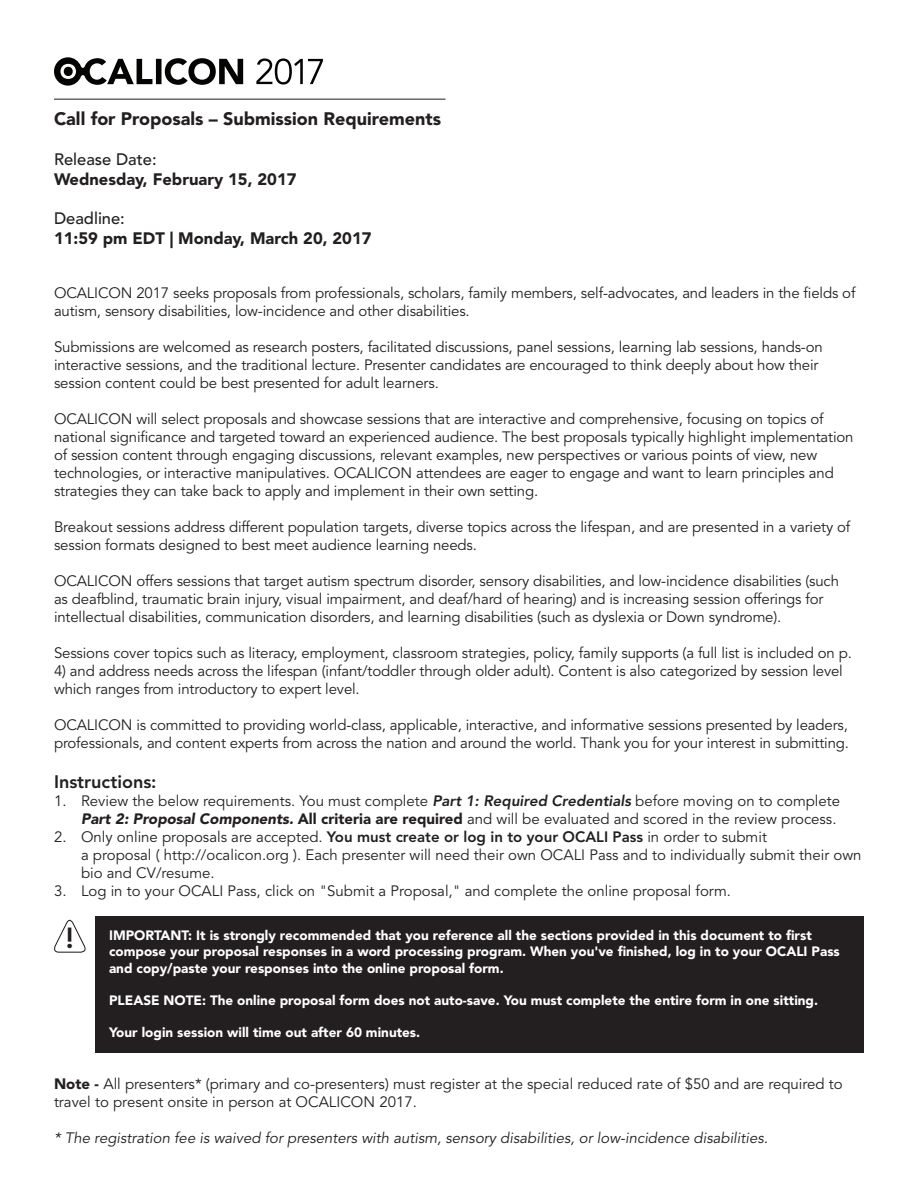
<style>
.page{position:relative;width:918px;height:1188px;background:#fff}
.page>*{position:absolute;margin:0;border:0;box-sizing:border-box;transform-origin:0 0}
.t1{font:900 18px "Avenir LT Std";color:#231f20}
.t2{font:800 18px "Avenir LT Std";color:#231f20}
.t3{font:900 16.5px "Avenir LT Std";color:#231f20}
.t4{font:500 16.5px "Avenir LT Std";color:#231f20}
.t5{font:15px/18px "Avenir LT Std";letter-spacing:-.01em;color:#231f20}
.t6{font:15px/18px "Avenir";color:#231f20}
.t7{font:italic 15px "Avenir";color:#231f20}
.t8{font:900 13.5px/16.2px "Avenir LT Std";color:#fff}
.s1{font-weight:800;font-style:italic}
.s2{font-weight:900;font-style:italic}
.s3{font-weight:900}
.s4{font-weight:800}
.s5{font-weight:800;font-size:28.8px;color:#231f20}
</style>
<div class="page">
<hr style="left:54px;top:99px;width:392px;height:1px;background:#231f20">
<svg style="left:54px;top:57px;width:189px;height:29px"></svg>
<svg style="left:256px;top:58px;width:67px;height:27px"></svg>
<svg style="left:54px;top:919px;width:32px;height:34px"></svg>
<div style="left:96px;top:917px;width:768px;height:136px;background:#231f20"></div>
<p class="t1" style="left:54px;top:108px;width:389px">Call for Proposals – Submission Requirements</p>
<p class="t4" style="left:54px;top:150px;width:104px">Release Date:</p>
<p class="t3" style="left:54px;top:169px;width:244px">Wednesday, February 15, 2017</p>
<p class="t4" style="left:54px;top:209px;width:72px">Deadline:</p>
<p class="t3" style="left:54px;top:228px;width:319px">11:59 pm EDT | Monday, March 20, 2017</p>
<p class="t5" style="left:54px;top:284px;width:803px">OCALICON 2017 seeks proposals from professionals, scholars, family members, self-advocates, and leaders in the fields of autism, sensory disabilities, low-incidence and other disabilities.</p>
<p class="t5" style="left:54px;top:338px;width:770px">Submissions are welcomed as research posters, facilitated discussions, panel sessions, learning lab sessions, hands-on interactive sessions, and the traditional lecture. Presenter candidates are encouraged to think deeply about how their session content could be best presented for adult learners.</p>
<p class="t5" style="left:54px;top:410px;width:801px">OCALICON will select proposals and showcase sessions that are interactive and comprehensive, focusing on topics of national significance and targeted toward an experienced audience. The best proposals typically highlight implementation of session content through engaging discussions, relevant examples, new perspectives or various points of view, new technologies, or interactive manipulatives. OCALICON attendees are eager to engage and want to learn principles and strategies they can take back to apply and implement in their own setting.</p>
<p class="t5" style="left:54px;top:518px;width:798px">Breakout sessions address different population targets, diverse topics across the lifespan, and are presented in a variety of session formats designed to best meet audience learning needs.</p>
<p class="t5" style="left:54px;top:572px;width:787px">OCALICON offers sessions that target autism spectrum disorder, sensory disabilities, and low-incidence disabilities (such as deafblind, traumatic brain injury, visual impairment, and deaf/hard of hearing) and is increasing session offerings for intellectual disabilities, communication disorders, and learning disabilities (such as dyslexia or Down syndrome).</p>
<p class="t5" style="left:54px;top:644px;width:799px">Sessions cover topics such as literacy, employment, classroom strategies, policy, family supports (a full list is included on p.</p>
<p class="t5" style="left:54px;top:662px;width:790px">4) and address needs across the lifespan (infant/toddler through older adult). Content is also categorized by session level which ranges from introductory to expert level.</p>
<p class="t5" style="left:54px;top:716px;width:797px">OCALICON is committed to providing world-class, applicable, interactive, and informative sessions presented by leaders, professionals, and content experts from across the nation and around the world. Thank you for your interest in submitting.</p>
<p class="t2" style="left:54px;top:771px;width:104px">Instructions:</p>
<p class="t5" style="left:54px;top:792px;width:788px;text-align:right">1. Review the below requirements. You must complete <span class="s1">Part 1: Required Credentials</span> before moving on to complete<br><span class="s2">Part 2: Proposal Components.</span> <span class="s3">All criteria are required</span> and will be evaluated and scored in the review process.</p>
<p class="t5" style="left:81px;top:828px;width:782px;text-indent:-27px">2. Only online proposals are accepted. <span class="s4">You must create or log in to your OCALI Pass</span> in order to submit<br>a proposal ( http://ocalicon.org ). Each presenter will need their own OCALI Pass and to individually submit their own bio and CV/resume.</p>
<p class="t5" style="left:54px;top:882px;width:679px">3. Log in to your OCALI Pass, click on "Submit a Proposal," and complete the online proposal form.</p>
<p class="t8" style="left:109px;top:927px;width:732px;text-indent:-44px"><span class="s5">!</span> IMPORTANT: It is strongly recommended that you reference all the sections provided in this document to first compose your proposal responses in a word processing program. When you've finished, log in to your OCALI Pass and copy/paste your responses into the online proposal form.</p>
<p class="t8" style="left:109px;top:992px;width:711px">PLEASE NOTE: The online proposal form does not auto-save. You must complete the entire form in one sitting.</p>
<p class="t8" style="left:109px;top:1025px;width:313px">Your login session will time out after 60 minutes.</p>
<p class="t6" style="left:54px;top:1076px;width:790px"><span class="s3">Note -</span> All presenters* (primary and co-presenters) must register at the special reduced rate of $50 and are required to travel to present onsite in person at OCALICON 2017.</p>
<p class="t7" style="left:54px;top:1130px;width:715px">* The registration fee is waived for presenters with autism, sensory disabilities, or low-incidence disabilities.</p>
</div>
